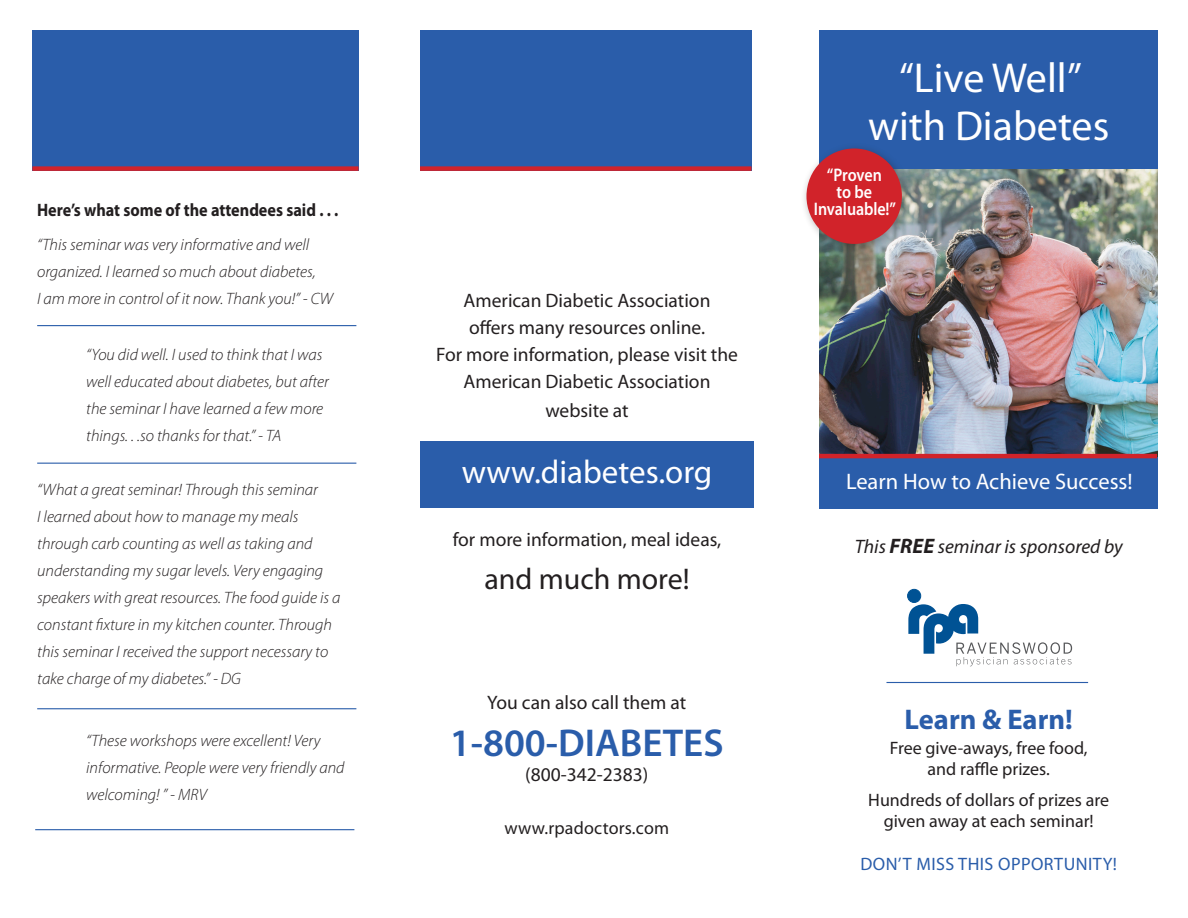
<style>
.page{position:relative;width:1188px;height:918px;background:#fff}
.page>*{position:absolute;margin:0;border:0;box-sizing:border-box;transform-origin:0 0}
.t1{font:42px/48px "Myriad Pro";color:#fff;text-align:center}
.t2{font:600 39px "Myriad Pro";color:#2a5daa}
.t3{font:33px "Myriad Pro";color:#fff}
.t4{font:30px "Myriad Pro";color:#231f20}
.t5{font:700 28.5px "Myriad Pro";color:#2a5daa}
.t6{font:22.5px "Myriad Pro";color:#fff}
.t7{font:19.5px/27.3px "Myriad Pro";color:#231f20;text-align:center}
.t8{font:italic 19.5px "Myriad Pro";color:#231f20}
.t9{font:600 18.15px/17px "Myriad Pro";letter-spacing:-.005em;color:#fff;text-align:center;scale:.88 1}
.t10{font:18px/21px "Myriad Pro";color:#231f20;text-align:center}
.t11{font:700 18px "Myriad Pro";color:#231f20;scale:.9 1}
.t12{font:18px "Myriad Pro";letter-spacing:.025em;color:#2a5daa}
.t13{font:italic 300 16.5px/27px "Myriad Pro";color:#231f20}
.s1{font-weight:700;font-size:21px}
</style>
<div class="page">
<img style="left:819px;top:168px;width:338px;height:286px">
<div style="left:819px;top:457px;width:338px;height:52px;background:#2a5daa"></div>
<div style="left:819px;top:30px;width:338px;height:138px;background:#2a5daa"></div>
<div style="left:32px;top:30px;width:327px;height:140px;background:#2a5daa"></div>
<div style="left:32px;top:166px;width:327px;height:5px;background:#d1232a"></div>
<hr style="left:819px;top:454px;width:338px;height:4px;background:#d1232a">
<hr style="left:37px;top:325px;width:319px;height:1px;background:#2a5daa">
<hr style="left:37px;top:708px;width:319px;height:1px;background:#2a5daa">
<hr style="left:37px;top:463px;width:319px;height:1px;background:#2a5daa">
<hr style="left:35px;top:829px;width:319px;height:1px;background:#2a5daa">
<div style="left:800px;top:142px;width:112px;height:112px;background:#231f20;opacity:.35"></div>
<div style="left:806px;top:148px;width:96px;height:96px;background:#d1232a;border-radius:50%"></div>
<div style="left:420px;top:441px;width:334px;height:67px;background:#2a5daa"></div>
<hr style="left:886px;top:682px;width:202px;height:1px;background:#2a5daa">
<div style="left:908px;top:589px;width:13px;height:13px;background:#005294;border-radius:50%"></div>
<div style="left:907px;top:589px;width:14px;height:14px;border:1px solid #005294;border-radius:50%"></div>
<svg style="left:908px;top:604px;width:164px;height:62px"></svg>
<div style="left:420px;top:30px;width:332px;height:140px;background:#2a5daa"></div>
<div style="left:420px;top:166px;width:332px;height:5px;background:#d1232a"></div>
<p class="t11" style="left:37px;top:198px;width:336px">Here’s what some of the attendees said . . .</p>
<p class="t13" style="left:37px;top:231px;width:297px">“This seminar was very informative and well organized. I learned so much about diabetes,<br>I am more in control of it now. Thank you!” - CW</p>
<p class="t13" style="left:86px;top:341px;width:244px">“You did well. I used to think that I was well educated about diabetes, but after the seminar I have learned a few more things. . .so thanks for that.” - TA</p>
<p class="t13" style="left:37px;top:477px;width:305px">“What a great seminar! Through this seminar<br>I learned about how to manage my meals through carb counting as well as taking and understanding my sugar levels. Very engaging speakers with great resources. The food guide is a constant fixture in my kitchen counter. Through this seminar I received the support necessary to take charge of my diabetes.” - DG</p>
<p class="t13" style="left:86px;top:727px;width:260px">“These workshops were excellent! Very informative. People were very friendly and welcoming! ” - MRV</p>
<p class="t7" style="left:436px;top:287px;width:303px">American Diabetic Association<br>offers many resources online.<br>For more information, please visit the<br>American Diabetic Association website at</p>
<p class="t3" style="left:462px;top:451px;width:252px">www.diabetes.org</p>
<p class="t7" style="left:453px;top:525px;width:270px">for more information, meal ideas,</p>
<p class="t4" style="left:484px;top:561px;width:207px">and much more!</p>
<p class="t7" style="left:487px;top:689px;width:200px">You can also call them at</p>
<p class="t2" style="left:450px;top:718px;width:275px">1-800-DIABETES</p>
<p class="t7" style="left:525px;top:761px;width:125px">(800-342-2383)</p>
<p class="t10" style="left:505px;top:818px;width:166px">www.rpadoctors.com</p>
<p class="t1" style="left:868px;top:53px;width:243px">“Live Well” with Diabetes</p>
<p class="t9" style="left:814px;top:166px;width:95px">“Proven<br>to be<br>Invaluable!”</p>
<p class="t6" style="left:846px;top:468px;width:288px">Learn How to Achieve Success!</p>
<p class="t8" style="left:855px;top:534px;width:270px">This <span class="s1">FREE</span> seminar is sponsored by</p>
<p class="t5" style="left:905px;top:701px;width:170px">Learn &amp; Earn!</p>
<p class="t10" style="left:890px;top:737px;width:199px">Free give-aways, free food, and raffle prizes.</p>
<p class="t10" style="left:868px;top:789px;width:242px">Hundreds of dollars of prizes are given away at each seminar!</p>
<p class="t12" style="left:860px;top:853px;width:258px">DON’T MISS THIS OPPORTUNITY!</p>
</div>
